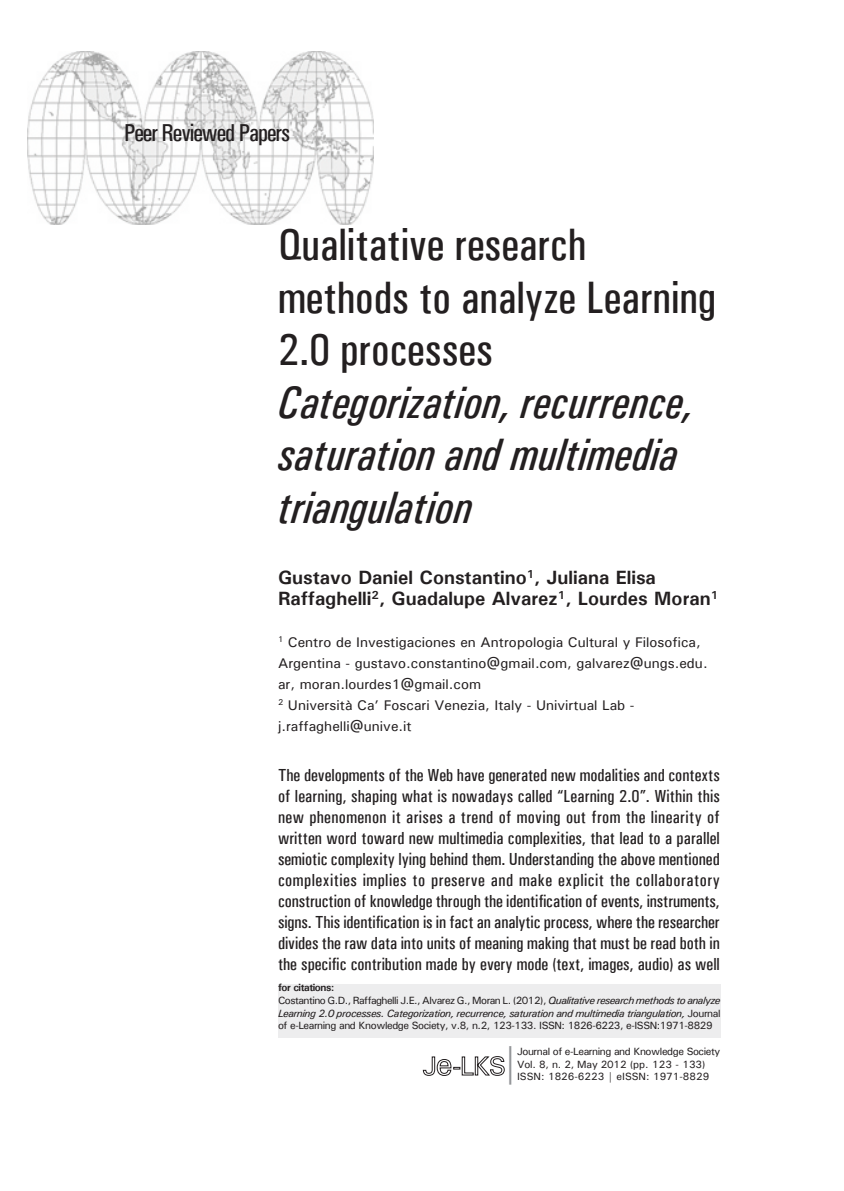
<style>
.page{position:relative;width:844px;height:1191px;background:#fff}
.page>*{position:absolute;margin:0;border:0;box-sizing:border-box;transform-origin:0 0}
.b_TITOLONE{font:italic 500 condensed 45.5px/52.5px "Univers";color:#231f20}
.b_TITOLONE-2{font:500 condensed 45.5px/52.5px "Univers";color:#231f20}
.NOTA_articolo{font:700 condensed 38.5px "Univers";color:#939598}
.t1{font:500 condensed 24.5px "Univers";letter-spacing:-.04em;color:#231f20}
.d_SOTTOAUTORI{font:700 19.25px/21px "Univers";color:#231f20}
.e_ABSTRACT_testo{font:500 condensed 17.5px/21px "Univers";color:#231f20;text-align:justify}
.e_ABSTRACT_testo-2{font:500 14px/21px "Univers";color:#231f20}
.t2{font:500 10.5px/12.6px "Univers";letter-spacing:-.04em;color:#231f20}
.t3{font:500 10.5px "Univers";color:#231f20}
.t4{font:700 10.5px "Univers";letter-spacing:-.04em;color:#231f20}
.s1{font-style:italic}
</style>
<div class="page">
<svg style="left:423px;top:1056px;width:81px;height:19px"></svg>
<img style="left:28px;top:51px;width:345px;height:174px">
<div style="left:278px;top:984px;width:442px;height:54px;background:#ededee"></div>
<p class="t1" style="left:124px;top:118px;width:168px">Peer Reviewed Papers</p>
<p class="b_TITOLONE-2" style="left:278px;top:218px;width:440px">Qualitative research methods to analyze Learning<br>2.0 processes</p>
<p class="b_TITOLONE" style="left:278px;top:376px;width:417px">Categorization, recurrence, saturation and multimedia triangulation</p>
<p class="d_SOTTOAUTORI" style="left:278px;top:566px;width:441px">Gustavo Daniel Constantino<sup>1</sup>, Juliana Elisa<br>Raffaghelli<sup>2</sup>, Guadalupe Alvarez<sup>1</sup>, Lourdes Moran<sup>1</sup></p>
<p class="e_ABSTRACT_testo-2" style="left:278px;top:631px;width:431px"><sup>1</sup> Centro de Investigaciones en Antropologia Cultural y Filosofica,<br>Argentina - gustavo.constantino@gmail.com, galvarez@ungs.edu. ar, moran.lourdes1@gmail.com</p>
<p class="e_ABSTRACT_testo-2" style="left:278px;top:694px;width:358px"><sup>2</sup> Università Ca’ Foscari Venezia, Italy - Univirtual Lab - j.raffaghelli@unive.it</p>
<p class="e_ABSTRACT_testo" style="left:278px;top:765px;width:443px">The developments of the Web have generated new modalities and contexts of learning, shaping what is nowadays called “Learning 2.0”. Within this new phenomenon it arises a trend of moving out from the linearity of written word toward new multimedia complexities, that lead to a parallel semiotic complexity lying behind them. Understanding the above mentioned complexities implies to preserve and make explicit the collaboratory construction of knowledge through the identification of events, instruments, signs. This identification is in fact an analytic process, where the researcher divides the raw data into units of meaning making that must be read both in the specific contribution made by every mode (text, images, audio) as well</p>
<p class="t4" style="left:278px;top:981px;width:58px">for citations:</p>
<p class="t2" style="left:278px;top:994px;width:444px;text-align:justify">Costantino G.D., Raffaghelli J.E., Alvarez G., Moran L. (2012), <span class="s1">Qualitative research methods to analyze Learning 2.0 processes. Categorization, recurrence, saturation and multimedia triangulation,</span> Journal of e-Learning and Knowledge Society, v.8, n.2, 123-133. ISSN: 1826-6223, e-ISSN:1971-8829</p>
<p class="NOTA_articolo" style="left:501px;top:1038px;width:21px">|</p>
<p class="t2" style="left:517px;top:1045px;width:205px">Journal of e-Learning and Knowledge Society<br>Vol. 8, n. 2, May 2012 (pp. 123 - 133)</p>
<p class="t3" style="left:517px;top:1069px;width:194px">ISSN: 1826-6223 | eISSN: 1971-8829</p>
</div>
